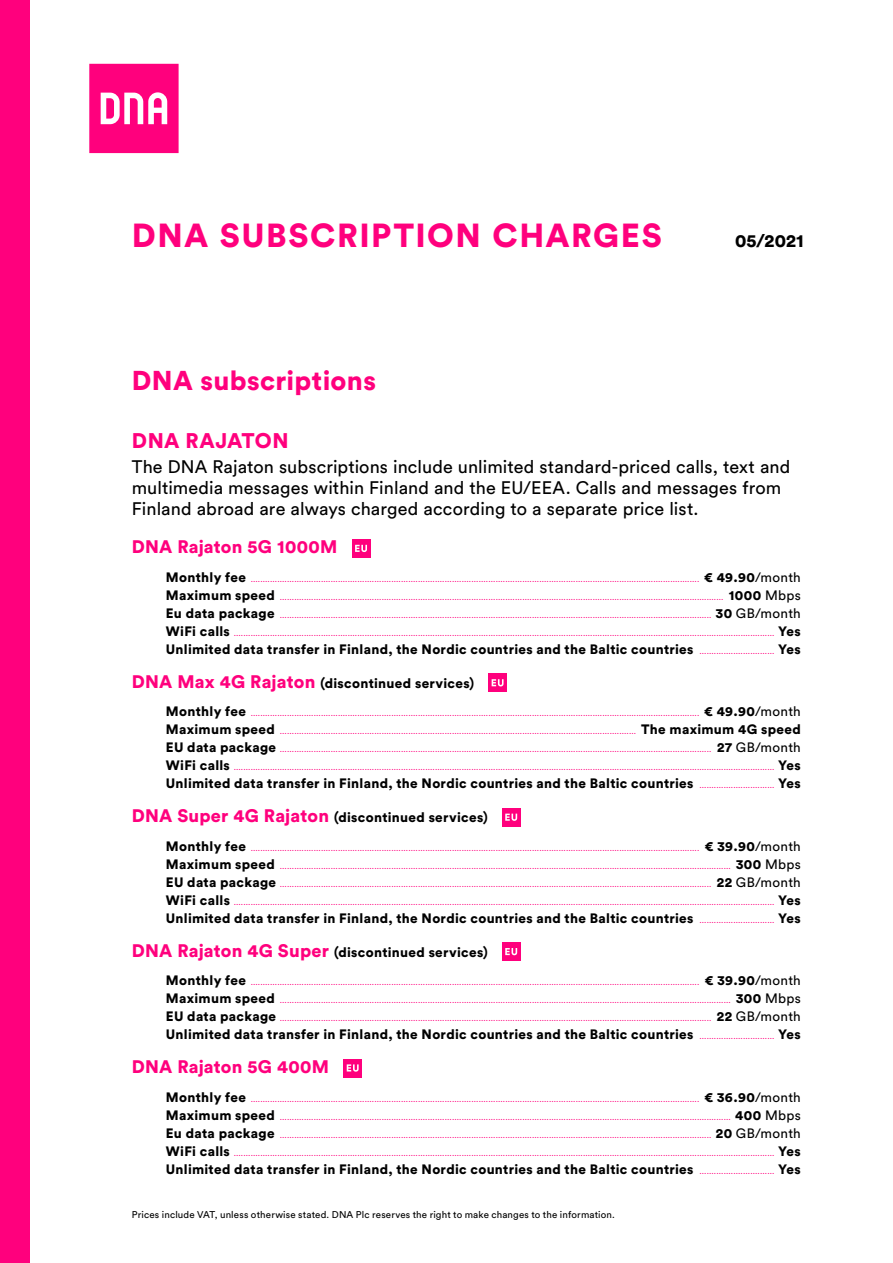
<style>
.page{position:relative;width:893px;height:1263px;background:#fff}
.page>*{position:absolute;margin:0;border:0;box-sizing:border-box;transform-origin:0 0}
.t1{font:900 33px "Circular Std";letter-spacing:.05em;color:#ff007d}
.t2{font:900 27px "Circular Std";letter-spacing:.015em;color:#ff007d}
.t3{font:900 21px "Circular Std";letter-spacing:.015em;color:#ff007d}
.t4{font:18px/21px "Circular Std";letter-spacing:.005em;color:#000}
.t5{font:900 18px "Circular Std";letter-spacing:.01em;color:#ff007d}
.t6{font:900 18px "Circular Std";letter-spacing:.01em;color:#000}
.t7{font:900 13.5px "Circular Std";letter-spacing:.02em;color:#000}
.t8{font:9.75px "Circular Std";letter-spacing:.015em;color:#000}
.t9{font:8.25px/18px "Circular Std";color:#ff007d;text-align:justify}
.s1{font-weight:900;font-size:13.5px;color:#000}
.s2{font-size:13.5px;color:#000}
.s3{font-weight:400;font-size:8.25px;color:#ff007d}
.s4{font-size:18px;color:#ff007d}
</style>
<div class="page">
<div style="left:0;top:0;width:30px;height:1263px;background:#ff007d"></div>
<svg style="left:89px;top:64px;width:90px;height:89px;background:#ff2791"></svg>
<div style="left:352px;top:539px;width:18px;height:19px;background:#ff007d"></div>
<svg style="left:355px;top:545px;width:12px;height:7px"></svg>
<div style="left:488px;top:674px;width:19px;height:18px;background:#ff007d"></div>
<svg style="left:492px;top:679px;width:12px;height:7px"></svg>
<div style="left:502px;top:808px;width:18px;height:18px;background:#ff007d"></div>
<svg style="left:505px;top:814px;width:12px;height:7px"></svg>
<div style="left:502px;top:942px;width:18px;height:19px;background:#ff007d"></div>
<svg style="left:505px;top:948px;width:12px;height:7px"></svg>
<div style="left:343px;top:1059px;width:19px;height:18px;background:#ff007d"></div>
<svg style="left:347px;top:1064px;width:12px;height:8px"></svg>
<h1 class="t1" style="left:132px;top:214px;width:531px">DNA SUBSCRIPTION CHARGES</h1>
<h3 class="t6" style="left:735px;top:229px;width:70px">05/2021</h3>
<h2 class="t2" style="left:132px;top:363px;width:246px">DNA subscriptions</h2>
<h3 class="t3" style="left:132px;top:427px;width:158px">DNA RAJATON</h3>
<h3 class="t4" style="left:132px;top:456px;width:660px">The DNA Rajaton subscriptions include unlimited standard-priced calls, text and multimedia messages within Finland and the EU/EEA. Calls and messages from<br>Finland abroad are always charged according to a separate price list.</h3>
<h3 class="t5" style="left:132px;top:535px;width:207px">DNA Rajaton 5G 1000M</h3>
<p class="t9" style="left:166px;top:570px;width:636px"><span class="s1">Monthly fee</span> ......................................................................................................................................................................................... <span class="s1">€ 49.90</span><span class="s2">/month </span><span class="s1">Maximum speed</span> ....................................................................................................................................................................................... <span class="s1">1000</span> <span class="s2">Mbps </span><span class="s1">Eu data package</span> .................................................................................................................................................................................. <span class="s1">30</span> <span class="s2">GB/month </span><span class="s1">WiFi calls</span> ............................................................................................................................................................................................................................... <span class="s1">Yes</span></p>
<h3 class="t7" style="left:166px;top:640px;width:636px">Unlimited data transfer in Finland, the Nordic countries and the Baltic countries <span class="s3">...............................</span> Yes</h3>
<h3 class="t7" style="left:132px;top:674px;width:344px"><span class="s4">DNA Max 4G Rajaton</span> (discontinued services)</h3>
<p class="t9" style="left:166px;top:704px;width:636px"><span class="s1">Monthly fee</span> ......................................................................................................................................................................................... <span class="s1">€ 49.90</span><span class="s2">/month </span><span class="s1">Maximum speed</span> ................................................................................................................................................... <span class="s1">The maximum 4G speed EU data package</span> .................................................................................................................................................................................. <span class="s1">27</span> <span class="s2">GB/month </span><span class="s1">WiFi calls</span> ............................................................................................................................................................................................................................... <span class="s1">Yes</span></p>
<h3 class="t7" style="left:166px;top:775px;width:636px">Unlimited data transfer in Finland, the Nordic countries and the Baltic countries <span class="s3">...............................</span> Yes</h3>
<h3 class="t7" style="left:132px;top:808px;width:357px"><span class="s4">DNA Super 4G Rajaton</span> (discontinued services)</h3>
<p class="t9" style="left:166px;top:839px;width:636px"><span class="s1">Monthly fee</span> ......................................................................................................................................................................................... <span class="s1">€ 39.90</span><span class="s2">/month </span><span class="s1">Maximum speed</span> .......................................................................................................................................................................................... <span class="s1">300</span> <span class="s2">Mbps </span><span class="s1">EU data package</span> .................................................................................................................................................................................. <span class="s1">22</span> <span class="s2">GB/month </span><span class="s1">WiFi calls</span> ............................................................................................................................................................................................................................... <span class="s1">Yes</span></p>
<h3 class="t7" style="left:166px;top:909px;width:636px">Unlimited data transfer in Finland, the Nordic countries and the Baltic countries <span class="s3">...............................</span> Yes</h3>
<h3 class="t7" style="left:132px;top:943px;width:357px"><span class="s4">DNA Rajaton 4G Super</span> (discontinued services)</h3>
<p class="t9" style="left:166px;top:973px;width:636px"><span class="s1">Monthly fee</span> ......................................................................................................................................................................................... <span class="s1">€ 39.90</span><span class="s2">/month </span><span class="s1">Maximum speed</span> .......................................................................................................................................................................................... <span class="s1">300</span> <span class="s2">Mbps </span><span class="s1">EU data package</span> .................................................................................................................................................................................. <span class="s1">22</span> <span class="s2">GB/month</span></p>
<h3 class="t7" style="left:166px;top:1025px;width:636px">Unlimited data transfer in Finland, the Nordic countries and the Baltic countries <span class="s3">...............................</span> Yes</h3>
<h3 class="t5" style="left:132px;top:1055px;width:199px">DNA Rajaton 5G 400M</h3>
<p class="t9" style="left:166px;top:1090px;width:636px"><span class="s1">Monthly fee</span> ......................................................................................................................................................................................... <span class="s1">€ 36.90</span><span class="s2">/month </span><span class="s1">Maximum speed</span> .......................................................................................................................................................................................... <span class="s1">400</span> <span class="s2">Mbps </span><span class="s1">Eu data package</span> .................................................................................................................................................................................. <span class="s1">20</span> <span class="s2">GB/month </span><span class="s1">WiFi calls</span> ............................................................................................................................................................................................................................... <span class="s1">Yes</span></p>
<h3 class="t7" style="left:166px;top:1160px;width:636px">Unlimited data transfer in Finland, the Nordic countries and the Baltic countries <span class="s3">...............................</span> Yes</h3>
<p class="t8" style="left:132px;top:1209px;width:485px">Prices include VAT, unless otherwise stated. DNA Plc reserves the right to make changes to the information.</p>
</div>
